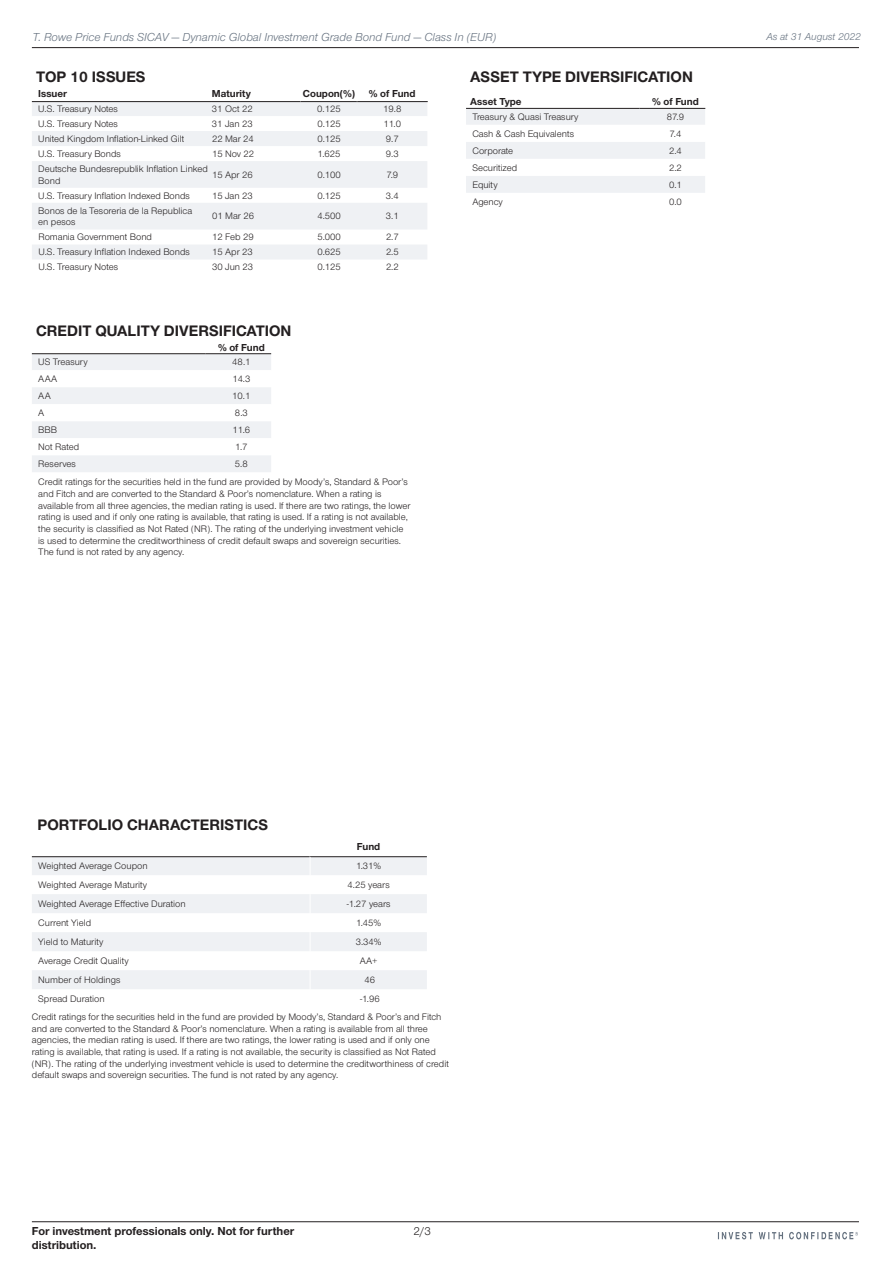
<style>
.page{position:relative;width:893px;height:1263px;background:#fff}
.page>*{position:absolute;margin:0;border:0;box-sizing:border-box;transform-origin:0 0}
.t1{font:700 15.75px "Nimbus San Nov";color:#231f20}
.t2{font:italic 12px "Nimbus San Nov";color:#65717f}
.t3{font:700 12px/14.4px "Nimbus San Nov";color:#231f20}
.t4{font:12px "Nimbus San Nov";color:#231f20}
.t5{font:700 10.5px "Nimbus San Nov";color:#231f20}
.t6{font:italic 10.5px "Nimbus San Nov";color:#65717f}
.t7{font:9.75px/11.7px "Nimbus San Nov";color:#231f20}
</style>
<div class="page">
<hr style="left:32px;top:47px;width:827px;height:1px;background:#231f20">
<hr style="left:32px;top:1221px;width:827px;height:1px;background:#231f20">
<svg style="left:718px;top:1232px;width:140px;height:7px"></svg>
<svg style="left:32px;top:102px;width:395px;height:157px;fill:#eff1f4"></svg>
<hr style="left:32px;top:101px;width:180px;height:1px;background:#231f20">
<hr style="left:212px;top:101px;width:89px;height:1px;background:#231f20">
<hr style="left:301px;top:101px;width:56px;height:1px;background:#231f20">
<hr style="left:357px;top:101px;width:71px;height:1px;background:#231f20">
<svg style="left:32px;top:354px;width:239px;height:118px"></svg>
<hr style="left:32px;top:353px;width:173px;height:1px;background:#231f20">
<hr style="left:205px;top:353px;width:66px;height:1px;background:#231f20">
<svg style="left:466px;top:108px;width:240px;height:85px"></svg>
<hr style="left:466px;top:108px;width:173px;height:1px;background:#231f20">
<hr style="left:639px;top:108px;width:66px;height:1px;background:#231f20">
<svg style="left:32px;top:857px;width:395px;height:132px;fill:#eff1f4"></svg>
<hr style="left:32px;top:856px;width:278px;height:1px;background:#231f20">
<hr style="left:310px;top:856px;width:117px;height:1px;background:#231f20">
<svg style="left:310px;top:856px;width:1px;height:133px"></svg>
<p class="t2" style="left:33px;top:30px;width:465px">T. Rowe Price Funds SICAV — Dynamic Global Investment Grade Bond Fund — Class In (EUR)</p>
<h1 class="t1" style="left:36px;top:67px;width:111px">TOP 10 ISSUES</h1>
<p class="t5" style="left:38px;top:88px;width:30px">Issuer</p>
<p class="t5" style="left:212px;top:88px;width:41px">Maturity</p>
<p class="t5" style="left:303px;top:88px;width:54px">Coupon(%)</p>
<p class="t5" style="left:369px;top:88px;width:48px">% of Fund</p>
<p class="t7" style="left:38px;top:103px;width:81px">U.S. Treasury Notes</p>
<p class="t7" style="left:212px;top:103px;width:42px">31 Oct 22</p>
<p class="t7" style="left:317px;top:103px;width:25px">0.125</p>
<p class="t7" style="left:383px;top:103px;width:20px">19.8</p>
<p class="t7" style="left:38px;top:118px;width:81px">U.S. Treasury Notes</p>
<p class="t7" style="left:212px;top:118px;width:42px">31 Jan 23</p>
<p class="t7" style="left:317px;top:118px;width:25px">0.125</p>
<p class="t7" style="left:383px;top:118px;width:19px">11.0</p>
<p class="t7" style="left:38px;top:133px;width:147px">United Kingdom Inflation-Linked Gilt</p>
<p class="t7" style="left:212px;top:133px;width:43px">22 Mar 24</p>
<p class="t7" style="left:317px;top:133px;width:25px">0.125</p>
<p class="t7" style="left:386px;top:133px;width:14px">9.7</p>
<p class="t7" style="left:38px;top:148px;width:84px">U.S. Treasury Bonds</p>
<p class="t7" style="left:212px;top:148px;width:44px">15 Nov 22</p>
<p class="t7" style="left:318px;top:148px;width:24px">1.625</p>
<p class="t7" style="left:386px;top:148px;width:14px">9.3</p>
<p class="t7" style="left:38px;top:163px;width:171px">Deutsche Bundesrepublik Inflation Linked<br>Bond</p>
<p class="t7" style="left:212px;top:169px;width:42px">15 Apr 26</p>
<p class="t7" style="left:317px;top:169px;width:25px">0.100</p>
<p class="t7" style="left:386px;top:169px;width:13px">7.9</p>
<p class="t7" style="left:38px;top:190px;width:153px">U.S. Treasury Inflation Indexed Bonds</p>
<p class="t7" style="left:212px;top:190px;width:42px">15 Jan 23</p>
<p class="t7" style="left:317px;top:190px;width:25px">0.125</p>
<p class="t7" style="left:386px;top:190px;width:14px">3.4</p>
<p class="t7" style="left:38px;top:205px;width:155px">Bonos de la Tesoreria de la Republica en pesos</p>
<p class="t7" style="left:212px;top:210px;width:43px">01 Mar 26</p>
<p class="t7" style="left:317px;top:210px;width:25px">4.500</p>
<p class="t7" style="left:386px;top:210px;width:14px">3.1</p>
<p class="t7" style="left:38px;top:231px;width:115px">Romania Government Bond</p>
<p class="t7" style="left:212px;top:231px;width:43px">12 Feb 29</p>
<p class="t7" style="left:317px;top:231px;width:25px">5.000</p>
<p class="t7" style="left:386px;top:231px;width:14px">2.7</p>
<p class="t7" style="left:38px;top:246px;width:153px">U.S. Treasury Inflation Indexed Bonds</p>
<p class="t7" style="left:212px;top:246px;width:42px">15 Apr 23</p>
<p class="t7" style="left:317px;top:246px;width:25px">0.625</p>
<p class="t7" style="left:386px;top:246px;width:14px">2.5</p>
<p class="t7" style="left:38px;top:261px;width:81px">U.S. Treasury Notes</p>
<p class="t7" style="left:212px;top:261px;width:43px">30 Jun 23</p>
<p class="t7" style="left:317px;top:261px;width:25px">0.125</p>
<p class="t7" style="left:386px;top:261px;width:14px">2.2</p>
<h1 class="t1" style="left:470px;top:67px;width:224px">ASSET TYPE DIVERSIFICATION</h1>
<p class="t5" style="left:470px;top:95px;width:53px">Asset Type</p>
<p class="t5" style="left:652px;top:95px;width:48px">% of Fund</p>
<p class="t7" style="left:472px;top:111px;width:108px">Treasury &amp; Quasi Treasury</p>
<p class="t7" style="left:667px;top:111px;width:19px">87.9</p>
<p class="t7" style="left:472px;top:128px;width:103px">Cash &amp; Cash Equivalents</p>
<p class="t7" style="left:670px;top:128px;width:13px">7.4</p>
<p class="t7" style="left:472px;top:145px;width:42px">Corporate</p>
<p class="t7" style="left:669px;top:145px;width:14px">2.4</p>
<p class="t7" style="left:472px;top:162px;width:46px">Securitized</p>
<p class="t7" style="left:669px;top:162px;width:14px">2.2</p>
<p class="t7" style="left:472px;top:179px;width:27px">Equity</p>
<p class="t7" style="left:669px;top:179px;width:14px">0.1</p>
<p class="t7" style="left:472px;top:196px;width:32px">Agency</p>
<p class="t7" style="left:669px;top:196px;width:14px">0.0</p>
<h1 class="t1" style="left:36px;top:322px;width:257px">CREDIT QUALITY DIVERSIFICATION</h1>
<p class="t5" style="left:218px;top:341px;width:48px">% of Fund</p>
<p class="t7" style="left:38px;top:356px;width:51px">US Treasury</p>
<p class="t7" style="left:232px;top:356px;width:20px">48.1</p>
<p class="t7" style="left:38px;top:373px;width:20px">AAA</p>
<p class="t7" style="left:232px;top:373px;width:20px">14.3</p>
<p class="t7" style="left:38px;top:390px;width:14px">AA</p>
<p class="t7" style="left:232px;top:390px;width:20px">10.1</p>
<p class="t7" style="left:38px;top:407px;width:8px">A</p>
<p class="t7" style="left:235px;top:407px;width:14px">8.3</p>
<p class="t7" style="left:38px;top:424px;width:20px">BBB</p>
<p class="t7" style="left:233px;top:424px;width:19px">11.6</p>
<p class="t7" style="left:38px;top:441px;width:42px">Not Rated</p>
<p class="t7" style="left:235px;top:441px;width:14px">1.7</p>
<p class="t7" style="left:38px;top:458px;width:39px">Reserves</p>
<p class="t7" style="left:38px;top:455px;width:371px;line-height:18.1px;text-indent:197px">5.8<br>Credit ratings for the securities held in the fund are provided by Moody’s, Standard &amp; Poor’s</p>
<p class="t7" style="left:38px;top:488px;width:374px">and Fitch and are converted to the Standard &amp; Poor’s nomenclature. When a rating is available from all three agencies, the median rating is used. If there are two ratings, the lower rating is used and if only one rating is available, that rating is used. If a rating is not available, the security is classified as Not Rated (NR). The rating of the underlying investment vehicle is used to determine the creditworthiness of credit default swaps and sovereign securities.<br>The fund is not rated by any agency.</p>
<p class="t6" style="left:766px;top:30px;width:96px">As at 31 August 2022</p>
<h1 class="t1" style="left:38px;top:815px;width:232px">PORTFOLIO CHARACTERISTICS</h1>
<p class="t5" style="left:357px;top:841px;width:25px">Fund</p>
<p class="t7" style="left:38px;top:860px;width:111px">Weighted Average Coupon</p>
<p class="t7" style="left:356px;top:860px;width:27px">1.31%</p>
<p class="t7" style="left:38px;top:879px;width:110px">Weighted Average Maturity</p>
<p class="t7" style="left:348px;top:879px;width:44px">4.25 years</p>
<p class="t7" style="left:38px;top:898px;width:149px">Weighted Average Effective Duration</p>
<p class="t7" style="left:347px;top:898px;width:45px">-1.27 years</p>
<p class="t7" style="left:38px;top:917px;width:55px">Current Yield</p>
<p class="t7" style="left:356px;top:917px;width:27px">1.45%</p>
<p class="t7" style="left:38px;top:936px;width:67px">Yield to Maturity</p>
<p class="t7" style="left:356px;top:936px;width:27px">3.34%</p>
<p class="t7" style="left:38px;top:955px;width:92px">Average Credit Quality</p>
<p class="t7" style="left:360px;top:955px;width:19px">AA+</p>
<p class="t7" style="left:38px;top:974px;width:84px">Number of Holdings</p>
<p class="t7" style="left:365px;top:974px;width:12px">46</p>
<p class="t7" style="left:38px;top:993px;width:68px">Spread Duration</p>
<p class="t7" style="left:32px;top:990px;width:411px;line-height:18px;text-indent:328px">-1.96<br>Credit ratings for the securities held in the fund are provided by Moody’s, Standard &amp; Poor’s and Fitch</p>
<p class="t7" style="left:32px;top:1022px;width:419px">and are converted to the Standard &amp; Poor’s nomenclature. When a rating is available from all three agencies, the median rating is used. If there are two ratings, the lower rating is used and if only one rating is available, that rating is used. If a rating is not available, the security is classified as Not Rated (NR). The rating of the underlying investment vehicle is used to determine the creditworthiness of credit default swaps and sovereign securities. The fund is not rated by any agency.</p>
<p class="t3" style="left:32px;top:1223px;width:264px">For investment professionals only. Not for further distribution.</p>
<p class="t4" style="left:414px;top:1224px;width:19px">2/3</p>
</div>
